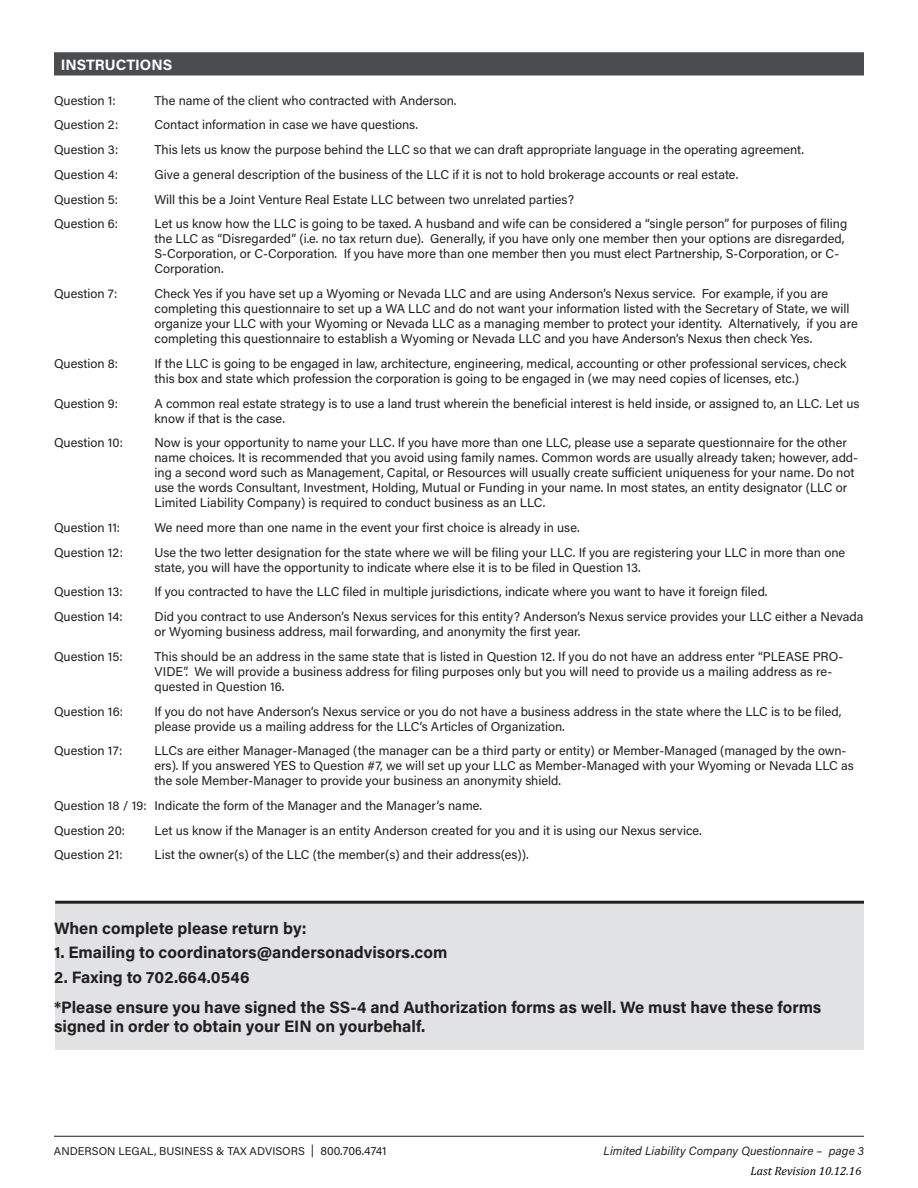
<style>
.page{position:relative;width:918px;height:1188px;background:#fff}
.page>*{position:absolute;margin:0;border:0;box-sizing:border-box;transform-origin:0 0}
.Questions{font:700 16.5px/19.8px "Acumin Pro";color:#231f20}
.Section_Headers{font:700 15px "Acumin Pro";color:#fff}
.Questions-2{font:12.75px/15px "Acumin Pro";color:#231f20}
.t1{font:italic 12px "Acumin Pro";color:#231f20}
.t2{font:italic 12px "Cambria";color:#000}
.t3{font:11.25px "Acumin Pro";color:#231f20}
.s1{font-size:12px}
</style>
<div class="page">
<hr style="left:54px;top:1136px;width:810px;height:1px;background:#231f20">
<div style="left:55px;top:904px;width:809px;height:146px;background:#e1e2e4"></div>
<div style="left:54px;top:52px;width:810px;height:23px;background:#4b4c4d"></div>
<hr style="left:55px;top:901px;width:809px;height:3px;background:#231f20">
<p class="Section_Headers" style="left:61px;top:54px;width:113px">INSTRUCTIONS</p>
<p class="Questions-2" style="left:54px;top:92px;width:63px">Question 1:</p>
<p class="Questions-2" style="left:154px;top:92px;width:304px">The name of the client who contracted with Anderson.</p>
<p class="Questions-2" style="left:54px;top:117px;width:66px">Question 2:</p>
<p class="Questions-2" style="left:154px;top:117px;width:265px">Contact information in case we have questions.</p>
<p class="Questions-2" style="left:54px;top:142px;width:66px">Question 3:</p>
<p class="Questions-2" style="left:154px;top:142px;width:651px">This lets us know the purpose behind the LLC so that we can draft appropriate language in the operating agreement.</p>
<p class="Questions-2" style="left:54px;top:166px;width:66px">Question 4:</p>
<p class="Questions-2" style="left:154px;top:166px;width:585px">Give a general description of the business of the LLC if it is not to hold brokerage accounts or real estate.</p>
<p class="Questions-2" style="left:54px;top:191px;width:66px">Question 5:</p>
<p class="Questions-2" style="left:154px;top:191px;width:421px">Will this be a Joint Venture Real Estate LLC between two unrelated parties?</p>
<p class="Questions-2" style="left:54px;top:216px;width:66px">Question 6:</p>
<p class="Questions-2" style="left:154px;top:216px;width:694px">Let us know how the LLC is going to be taxed. A husband and wife can be considered a “single person” for purposes of filing the LLC as “Disregarded” (i.e. no tax return due). Generally, if you have only one member then your options are disregarded, S-Corporation, or C-Corporation. If you have more than one member then you must elect Partnership, S-Corporation, or C-Corporation.</p>
<p class="Questions-2" style="left:54px;top:286px;width:65px">Question 7:</p>
<p class="Questions-2" style="left:154px;top:286px;width:705px">Check Yes if you have set up a Wyoming or Nevada LLC and are using Anderson’s Nexus service. For example, if you are completing this questionnaire to set up a WA LLC and do not want your information listed with the Secretary of State, we will organize your LLC with your Wyoming or Nevada LLC as a managing member to protect your identity. Alternatively, if you are completing this questionnaire to establish a Wyoming or Nevada LLC and you have Anderson’s Nexus then check Yes.</p>
<p class="Questions-2" style="left:54px;top:355px;width:66px">Question 8:</p>
<p class="Questions-2" style="left:154px;top:355px;width:694px">If the LLC is going to be engaged in law, architecture, engineering, medical, accounting or other professional services, check this box and state which profession the corporation is going to be engaged in (we may need copies of licenses, etc.)</p>
<p class="Questions-2" style="left:54px;top:395px;width:66px">Question 9:</p>
<p class="Questions-2" style="left:154px;top:395px;width:707px">A common real estate strategy is to use a land trust wherein the beneficial interest is held inside, or assigned to, an LLC. Let us know if that is the case.</p>
<p class="Questions-2" style="left:54px;top:435px;width:70px">Question 10:</p>
<p class="Questions-2" style="left:154px;top:435px;width:705px">Now is your opportunity to name your LLC. If you have more than one LLC, please use a separate questionnaire for the other name choices. It is recommended that you avoid using family names. Common words are usually already taken; however, add&shy;ing a second word such as Management, Capital, or Resources will usually create sufficient uniqueness for your name. Do not use the words Consultant, Investment, Holding, Mutual or Funding in your name. In most states, an entity designator (LLC or Limited Liability Company) is required to conduct business as an LLC.</p>
<p class="Questions-2" style="left:54px;top:520px;width:68px">Question 11:</p>
<p class="Questions-2" style="left:154px;top:520px;width:427px">We need more than one name in the event your first choice is already in use.</p>
<p class="Questions-2" style="left:54px;top:544px;width:71px">Question 12:</p>
<p class="Questions-2" style="left:154px;top:544px;width:692px">Use the two letter designation for the state where we will be filing your LLC. If you are registering your LLC in more than one state, you will have the opportunity to indicate where else it is to be filed in Question 13.</p>
<p class="Questions-2" style="left:54px;top:584px;width:70px">Question 13:</p>
<p class="Questions-2" style="left:154px;top:584px;width:615px">If you contracted to have the LLC filed in multiple jurisdictions, indicate where you want to have it foreign filed.</p>
<p class="Questions-2" style="left:54px;top:609px;width:70px">Question 14:</p>
<p class="Questions-2" style="left:154px;top:609px;width:711px">Did you contract to use Anderson’s Nexus services for this entity? Anderson’s Nexus service provides your LLC either a Nevada or Wyoming business address, mail forwarding, and anonymity the first year.</p>
<p class="Questions-2" style="left:54px;top:648px;width:70px">Question 15:</p>
<p class="Questions-2" style="left:154px;top:648px;width:690px">This should be an address in the same state that is listed in Question 12. If you do not have an address enter “PLEASE PRO-<br>VIDE”. We will provide a business address for filing purposes only but you will need to provide us a mailing address as re&shy;quested in Question 16.</p>
<p class="Questions-2" style="left:54px;top:703px;width:70px">Question 16:</p>
<p class="Questions-2" style="left:154px;top:703px;width:688px">If you do not have Anderson’s Nexus service or you do not have a business address in the state where the LLC is to be filed, please provide us a mailing address for the LLC’s Articles of Organization.</p>
<p class="Questions-2" style="left:54px;top:743px;width:70px">Question 17:</p>
<p class="Questions-2" style="left:154px;top:743px;width:701px">LLCs are either Manager-Managed (the manager can be a third party or entity) or Member-Managed (managed by the own&shy;ers). If you answered YES to Question #7, we will set up your LLC as Member-Managed with your Wyoming or Nevada LLC as the sole Member-Manager to provide your business an anonymity shield.</p>
<p class="Questions-2" style="left:54px;top:798px;width:430px">Question 18 / 19: Indicate the form of the Manager and the Manager’s name.</p>
<p class="Questions-2" style="left:54px;top:822px;width:73px">Question 20:</p>
<p class="Questions-2" style="left:154px;top:822px;width:549px">Let us know if the Manager is an entity Anderson created for you and it is using our Nexus service.</p>
<p class="Questions-2" style="left:54px;top:847px;width:70px">Question 21:</p>
<p class="Questions-2" style="left:154px;top:847px;width:376px">List the owner(s) of the LLC (the member(s) and their address(es)).</p>
<p class="Questions" style="left:54px;top:917px;width:254px">When complete please return by:</p>
<p class="Questions" style="left:54px;top:942px;width:395px">1. Emailing to coordinators@andersonadvisors.com</p>
<p class="Questions" style="left:54px;top:967px;width:197px">2. Faxing to 702.664.0546</p>
<p class="Questions" style="left:54px;top:996px;width:769px">*Please ensure you have signed the SS-4 and Authorization forms as well. We must have these forms signed in order to obtain your EIN on yourbehalf.</p>
<p class="t3" style="left:54px;top:1143px;width:334px">ANDERSON LEGAL, BUSINESS &amp; TAX ADVISORS <span class="s1">| 800.706.4741</span></p>
<p class="t1" style="left:604px;top:1142px;width:262px">Limited Liability Company Questionnaire – page 3</p>
<p class="t2" style="left:751px;top:1162px;width:113px">Last Revision 10.12.16</p>
</div>
